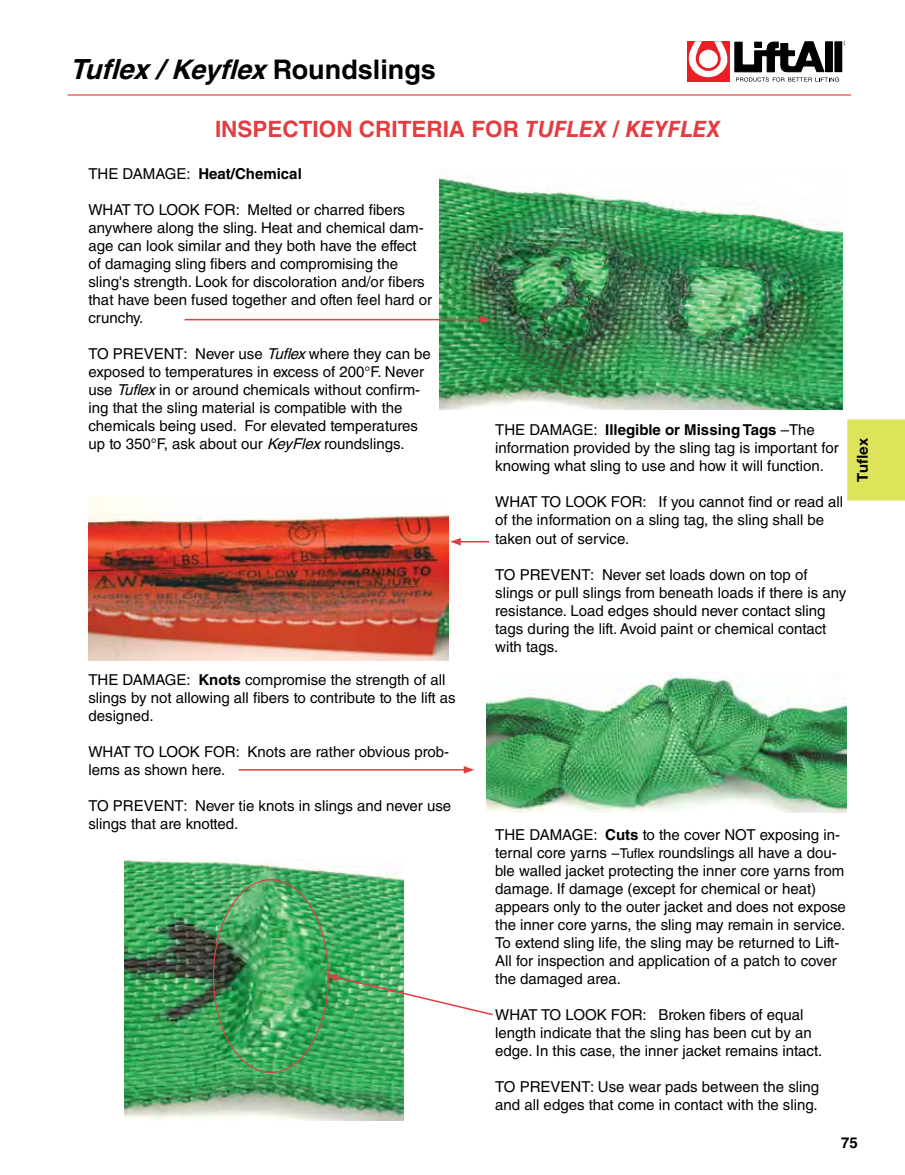
<style>
.page{position:relative;width:905px;height:1175px;background:#fff}
.page>*{position:absolute;margin:0;border:0;box-sizing:border-box;transform-origin:0 0}
.t1{font:700 27px "Helvetica LT Std";color:#000}
.t2{font:700 22.5px "Helvetica LT Std";color:#e23d40}
.t3{font:15px/18px "Helvetica LT Std";color:#000}
.t4{font:700 15px "Helvetica LT Std";color:#000}
.t5{font:700 15px "Helvetica Neue";color:#000}
.s1{font-style:italic;font-size:27.75px}
.s2{font-style:italic}
.s3{font-weight:400}
.s4{font-weight:700}
.s5{font-size:13.5px}
</style>
<div class="page">
<svg style="left:687px;top:41px;width:157px;height:41px"></svg>
<hr style="left:68px;top:95px;width:782px;height:1px;background:#ed1d24">
<div style="left:847px;top:419px;width:57px;height:81px;background:#dee459"></div>
<img style="left:439px;top:175px;width:403px;height:234px">
<img style="left:88px;top:496px;width:360px;height:164px">
<img style="left:124px;top:858px;width:279px;height:262px">
<img style="left:486px;top:672px;width:360px;height:141px">
<img style="left:327px;top:974px;width:166px;height:42px">
<hr style="left:238px;top:769px;width:228px;height:1px;background:#e23d40">
<svg style="left:463px;top:766px;width:11px;height:7px"></svg>
<hr style="left:184px;top:319px;width:298px;height:1px;background:#e23d40">
<svg style="left:480px;top:316px;width:10px;height:7px"></svg>
<hr style="left:458px;top:541px;width:31px;height:1px;background:#e23d40">
<svg style="left:450px;top:538px;width:11px;height:7px"></svg>
<h1 class="t1" style="left:70px;top:53px;width:368px"><span class="s1">Tuflex</span><span class="s2">/Keyflex</span>Roundslings</h1>
<h2 class="t2" style="left:215px;top:115px;width:507px">INSPECTION CRITERIA FOR <span class="s2">TUFLEX / KEYFLEX</span></h2>
<p class="t4" style="left:88px;top:164px;width:215px"><span class="s3">THE DAMAGE:</span> Heat/Chemical</p>
<p class="t3" style="left:88px;top:200px;width:345px">WHAT TO LOOK FOR: Melted or charred fibers anywhere along the sling. Heat and chemical dam&shy;age can look similar and they both have the effect of damaging sling fibers and compromising the sling's strength. Look for discoloration and/or fibers that have been fused together and often feel hard or crunchy.</p>
<p class="t3" style="left:88px;top:344px;width:344px">TO PREVENT: Never use <span class="s2">Tuflex</span>where they can be exposed to temperatures in excess of 200°F. Never use <span class="s2">Tuflex</span>in or around chemicals without confirm&shy;ing that the sling material is compatible with the chemicals being used. For elevated temperatures up to 350°F, ask about our <span class="s2">KeyFlex</span>roundslings.</p>
<p class="t3" style="left:495px;top:421px;width:345px">THE DAMAGE: <span class="s4">Illegible or Missing Tags</span> –The information provided by the sling tag is important for knowing what sling to use and how it will function.</p>
<p class="t3" style="left:495px;top:493px;width:349px">WHAT TO LOOK FOR: If you cannot find or read all of the information on a sling tag, the sling shall be taken out of service.</p>
<p class="t3" style="left:495px;top:565px;width:352px">TO PREVENT: Never set loads down on top of slings or pull slings from beneath loads if there is any resistance. Load edges should never contact sling tags during the lift. Avoid paint or chemical contact with tags.</p>
<p class="t5" style="left:853px;top:481px;width:45px;rotate:-90deg">Tuflex</p>
<p class="t3" style="left:88px;top:670px;width:368px">THE DAMAGE: <span class="s4">Knots</span> compromise the strength of all slings by not allowing all fibers to contribute to the lift as designed.</p>
<p class="t3" style="left:88px;top:742px;width:362px">WHAT TO LOOK FOR: Knots are rather obvious prob&shy;lems as shown here.</p>
<p class="t3" style="left:88px;top:796px;width:364px">TO PREVENT: Never tie knots in slings and never use slings that are knotted.</p>
<p class="t3" style="left:495px;top:825px;width:352px">THE DAMAGE: <span class="s4">Cuts</span> to the cover NOT exposing in&shy;ternal core yarns −<span class="s5">Tuflex</span> roundslings all have a dou&shy;ble walled jacket protecting the inner core yarns from damage. If damage (except for chemical or heat) appears only to the outer jacket and does not expose the inner core yarns, the sling may remain in service.<br>To extend sling life, the sling may be returned to Lift-All for inspection and application of a patch to cover the damaged area.</p>
<p class="t3" style="left:495px;top:1005px;width:328px">WHAT TO LOOK FOR: Broken fibers of equal length indicate that the sling has been cut by an edge. In this case, the inner jacket remains intact.</p>
<p class="t3" style="left:495px;top:1077px;width:325px">TO PREVENT: Use wear pads between the sling and all edges that come in contact with the sling.</p>
<p class="t4" style="left:841px;top:1133px;width:18px">75</p>
</div>
